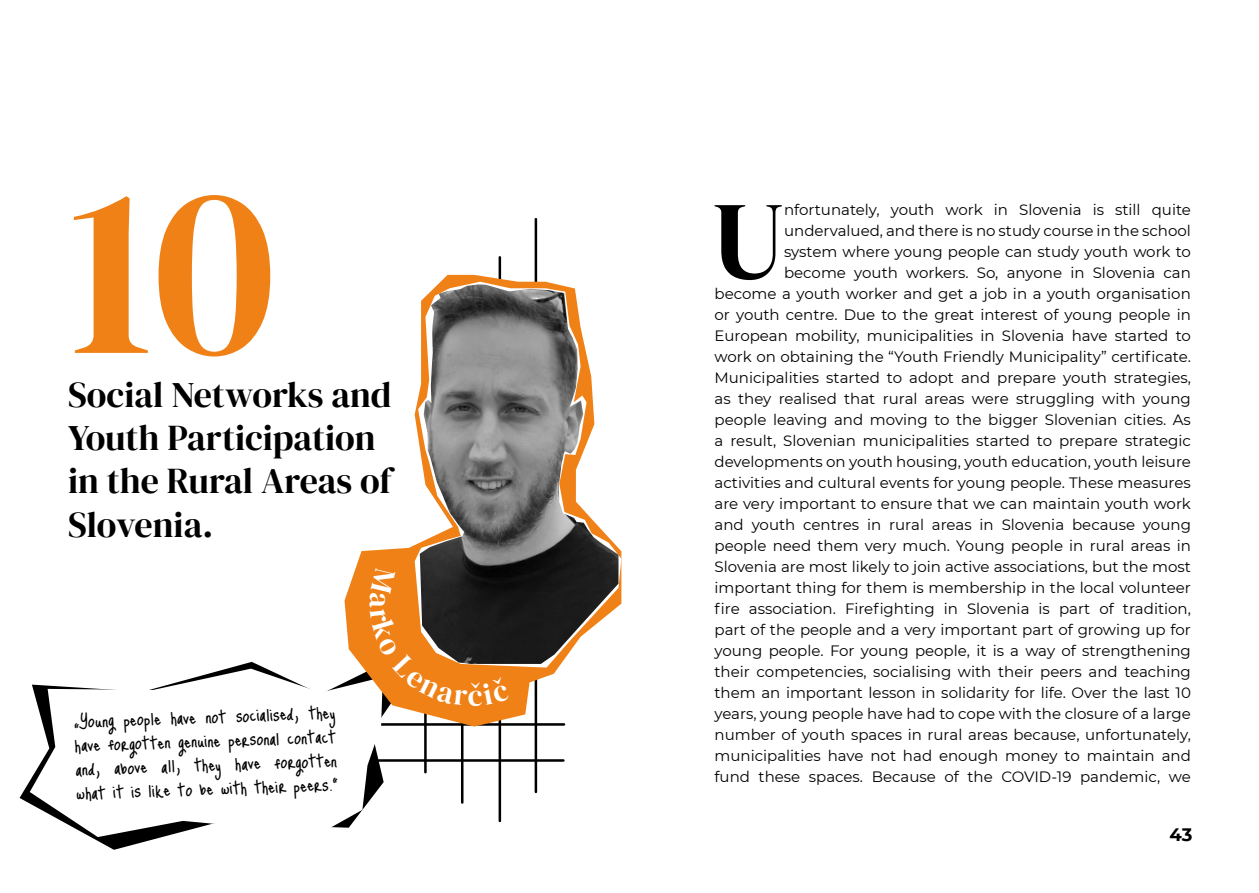
<style>
.page{position:relative;width:1259px;height:893px;background:#fff}
.page>*{position:absolute;margin:0;border:0;box-sizing:border-box;transform-origin:0 0}
.t1{font:243.3px "DM Serif Display";color:#ef8117}
.t2{font:110.4px "DM Serif Display";color:#000}
.t3{font:36px/43.2px "DM Serif Display";color:#000}
.t4{font:21.9px/24px "Just Me Again Down Here";color:#000;text-align:justify}
.t5{font:700 18px "Montserrat";color:#000}
.t6{font:15px/21px "Montserrat";color:#000;text-align:right}
</style>
<div class="page">
<hr style="left:45px;top:759px;width:518px;height:3px;background:#000">
<hr style="left:461px;top:592px;width:2px;height:210px;background:#000">
<hr style="left:498px;top:257px;width:3px;height:564px;background:#000">
<hr style="left:534px;top:219px;width:3px;height:573px;background:#000">
<hr style="left:424px;top:592px;width:3px;height:180px;background:#000">
<svg style="left:20px;top:661px;width:378px;height:189px"></svg>
<svg style="left:30px;top:669px;width:353px;height:168px"></svg>
<svg style="left:344px;top:275px;width:222px;height:452px"></svg>
<svg style="left:415px;top:282px;width:206px;height:386px"></svg>
<img style="left:420px;top:284px;width:198px;height:380px">
<svg style="left:369px;top:567px;width:140px;height:139px;background:#9b5d22"></svg>
<h1 class="t1" style="left:68px;top:130px;width:209px">10</h1>
<h3 class="t3" style="left:68px;top:374px;width:325px">Social Networks and</h3>
<h3 class="t3" style="left:68px;top:417px;width:325px">Youth Participation in the Rural Areas of<br>Slovenia.</h3>
<h3 class="t4" style="left:73px;top:709px;width:263px;rotate:-2deg">„Young people have not socialised, they have forgotten genuine personal contact and, above all, they have forgotten what it is like to be with their peers."</h3>
<p class="t6" style="left:714px;top:199px;width:478px">nfortunately, youth work in Slovenia is still quite undervalued, and there is no study course in the school<br>system where young people can study youth work to<br>become youth workers. So, anyone in Slovenia can<br>become a youth worker and get a job in a youth organisation or youth centre. Due to the great interest of young people in European mobility, municipalities in Slovenia have started to work on obtaining the “Youth Friendly Municipality” certificate.<br>Municipalities started to adopt and prepare youth strategies, as they realised that rural areas were struggling with young people leaving and moving to the bigger Slovenian cities. As a result, Slovenian municipalities started to prepare strategic developments on youth housing, youth education, youth leisure activities and cultural events for young people. These measures are very important to ensure that we can maintain youth work and youth centres in rural areas in Slovenia because young people need them very much. Young people in rural areas in Slovenia are most likely to join active associations, but the most important thing for them is membership in the local volunteer fire association. Firefighting in Slovenia is part of tradition, part of the people and a very important part of growing up for young people. For young people, it is a way of strengthening their competencies, socialising with their peers and teaching them an important lesson in solidarity for life. Over the last 10 years, young people have had to cope with the closure of a large number of youth spaces in rural areas because, unfortunately, municipalities have not had enough money to maintain and fund these spaces. Because of the COVID-19 pandemic, we</p>
<h2 class="t2" style="left:712px;top:177px;width:73px">U</h2>
<p class="t5" style="left:1169px;top:821px;width:24px">43</p>
</div>
